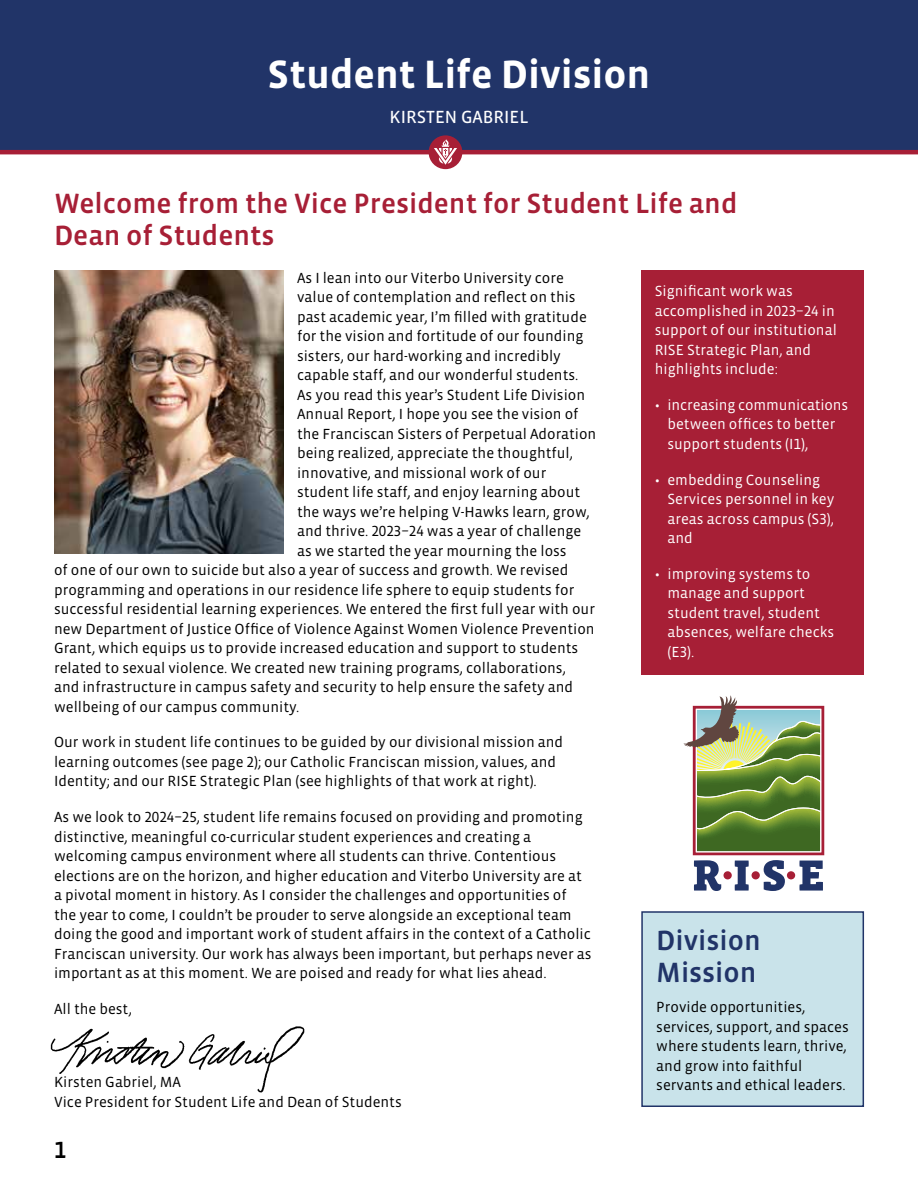
<style>
.page{position:relative;width:918px;height:1188px;background:#fff}
.page>*{position:absolute;margin:0;border:0;box-sizing:border-box;transform-origin:0 0}
.t1{font:700 40.5px "Vista Sans OTCE";color:#fff}
.t2{font:500 28.5px/31.5px "Vista Sans OTCE";color:#a71f36}
.t3{font:500 28.5px/31.5px "Vista Sans OTCE";color:#213468}
.t4{font:500 24px "Vista Sans OTCE";color:#000}
.t5{font:18px "Vista Sans OTCE";color:#fff}
.t6{font:15px/19.5px "Vista Sans OTCE";color:#000}
.t7{font:15px/19.5px "Vista Sans OTCE";color:#fff}
</style>
<div class="page">
<div style="left:0;top:0;width:918px;height:152px;background:#213468"></div>
<hr style="left:0;top:150px;width:918px;height:4px;background:#a71f36">
<svg style="left:428px;top:135px;width:34px;height:34px"></svg>
<img style="left:54px;top:270px;width:230px;height:283px">
<div style="left:642px;top:912px;width:221px;height:194px;background:#c9e3ea"></div>
<div style="left:641px;top:911px;width:223px;height:196px;border:2px solid #213468"></div>
<img style="left:50px;top:1026px;width:255px;height:67px">
<div style="left:641px;top:270px;width:223px;height:405px;background:#a71f36"></div>
<svg style="left:684px;top:695px;width:140px;height:196px"></svg>
<h1 class="t1" style="left:268px;top:52px;width:384px">Student Life Division</h1>
<p class="t5" style="left:390px;top:107px;width:140px">KIRSTEN GABRIEL</p>
<h2 class="t2" style="left:54px;top:188px;width:685px">Welcome from the Vice President for Student Life and<br>Dean of Students</h2>
<p class="t6" style="left:297px;top:268px;width:268px">As I lean into our Viterbo University core</p>
<p class="t6" style="left:297px;top:287px;width:280px">value of contemplation and reflect on this</p>
<p class="t6" style="left:297px;top:307px;width:291px">past academic year, I’m filled with gratitude</p>
<p class="t6" style="left:297px;top:326px;width:288px">for the vision and fortitude of our founding</p>
<p class="t6" style="left:297px;top:346px;width:265px">sisters, our hard-working and incredibly</p>
<p class="t6" style="left:297px;top:365px;width:281px">capable staff, and our wonderful students.</p>
<p class="t6" style="left:297px;top:385px;width:290px">As you read this year’s Student Life Division</p>
<p class="t6" style="left:297px;top:404px;width:283px">Annual Report, I hope you see the vision of</p>
<p class="t6" style="left:297px;top:424px;width:301px">the Franciscan Sisters of Perpetual Adoration</p>
<p class="t6" style="left:297px;top:443px;width:277px">being realized, appreciate the thoughtful,</p>
<p class="t6" style="left:297px;top:463px;width:251px">innovative, and missional work of our</p>
<p class="t6" style="left:297px;top:482px;width:285px">student life staff, and enjoy learning about</p>
<p class="t6" style="left:297px;top:502px;width:294px">the ways we’re helping V-Hawks learn, grow,</p>
<p class="t6" style="left:297px;top:521px;width:286px">and thrive. 2023–24 was a year of challenge</p>
<p class="t6" style="left:297px;top:541px;width:271px">as we started the year mourning the loss</p>
<p class="t6" style="left:54px;top:560px;width:516px">of one of our own to suicide but also a year of success and growth. We revised</p>
<p class="t6" style="left:54px;top:580px;width:522px">programming and operations in our residence life sphere to equip students for</p>
<p class="t6" style="left:54px;top:599px;width:543px">successful residential learning experiences. We entered the first full year with our</p>
<p class="t6" style="left:54px;top:619px;width:542px">new Department of Justice Office of Violence Against Women Violence Prevention</p>
<p class="t6" style="left:54px;top:638px;width:526px">Grant, which equips us to provide increased education and support to students</p>
<p class="t6" style="left:54px;top:658px;width:513px">related to sexual violence. We created new training programs, collaborations,</p>
<p class="t6" style="left:54px;top:677px;width:521px">and infrastructure in campus safety and security to help ensure the safety and</p>
<p class="t6" style="left:54px;top:697px;width:245px">wellbeing of our campus community.</p>
<p class="t6" style="left:54px;top:733px;width:511px">Our work in student life continues to be guided by our divisional mission and learning outcomes (see page 2); our Catholic Franciscan mission, values, and<br>Identity; and our RISE Strategic Plan (see highlights of that work at right).</p>
<p class="t6" style="left:54px;top:807px;width:539px">As we look to 2024–25, student life remains focused on providing and promoting distinctive, meaningful co-curricular student experiences and creating a welcoming campus environment where all students can thrive. Contentious elections are on the horizon, and higher education and Viterbo University are at a pivotal moment in history. As I consider the challenges and opportunities of the year to come, I couldn’t be prouder to serve alongside an exceptional team doing the good and important work of student affairs in the context of a Catholic Franciscan university. Our work has always been important, but perhaps never as important as at this moment. We are poised and ready for what lies ahead.</p>
<p class="t6" style="left:54px;top:999px;width:79px">All the best,</p>
<p class="t6" style="left:54px;top:1072px;width:349px">Kirsten Gabriel, MA<br>Vice President for Student Life and Dean of Students</p>
<h3 class="t4" style="left:54px;top:1136px;width:13px">1</h3>
<p class="t7" style="left:655px;top:281px;width:184px">Significant work was accomplished in 2023–24 in support of our institutional<br>RISE Strategic Plan, and highlights include:</p>
<p class="t7" style="left:668px;top:395px;width:182px;text-indent:-13px">• increasing communications between offices to better support students (I1),</p>
<p class="t7" style="left:668px;top:470px;width:168px;text-indent:-13px">• embedding Counseling<br>Services personnel in key areas across campus (S3), and</p>
<p class="t7" style="left:668px;top:564px;width:168px;text-indent:-13px">• improving systems to manage and support student travel, student absences, welfare checks (E3).</p>
<h2 class="t3" style="left:656px;top:925px;width:106px">Division<br>Mission</h2>
<p class="t6" style="left:656px;top:997px;width:194px">Provide opportunities, services, support, and spaces where students learn, thrive, and grow into faithful servants and ethical leaders.</p>
</div>
